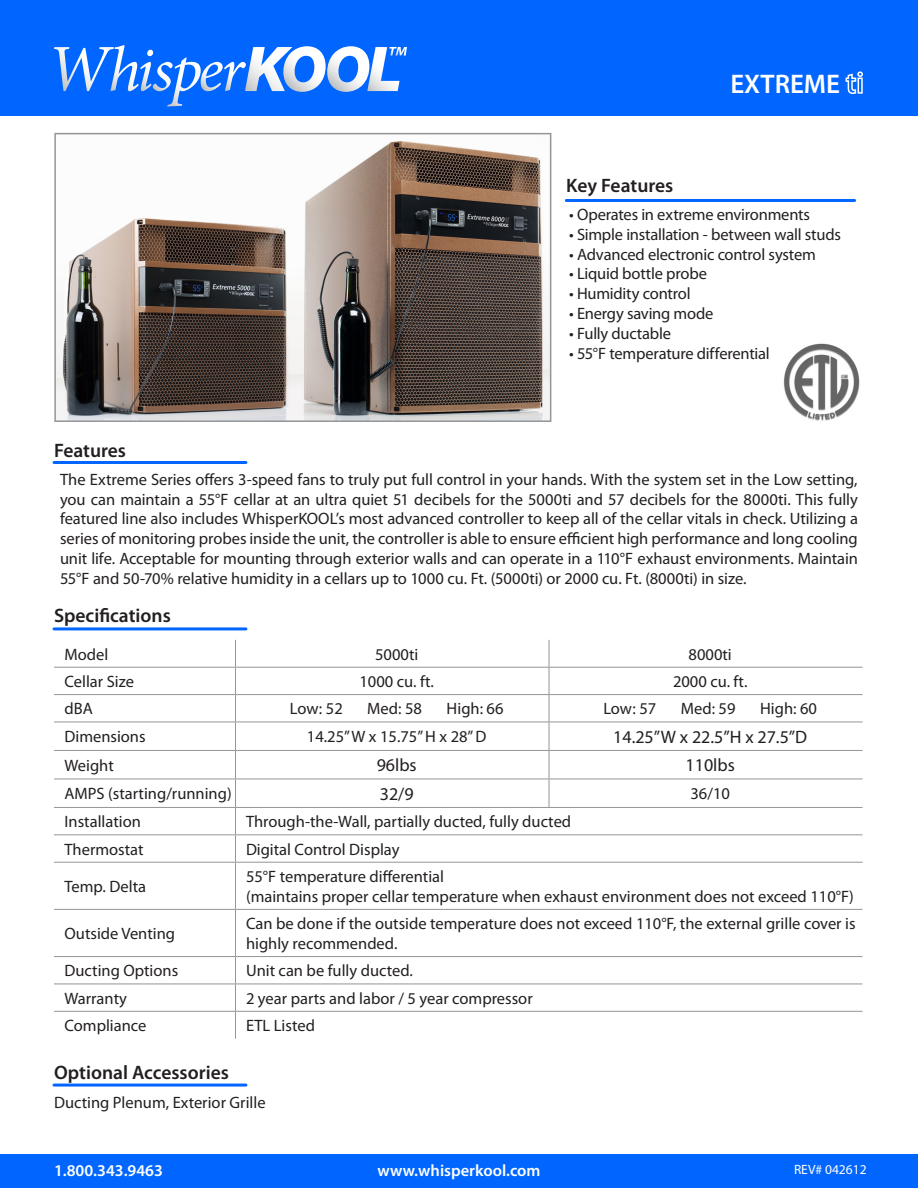
<style>
.page{position:relative;width:918px;height:1188px;background:#fff}
.page>*{position:absolute;margin:0;border:0;box-sizing:border-box;transform-origin:0 0}
.t1{font:600 27px "Myriad Pro";color:#fff}
.t2{font:600 19.5px "Myriad Pro";color:#231f20}
.t3{font:18px "Myriad Pro";color:#231f20}
.t4{font:16.5px/19.8px "Myriad Pro";color:#231f20;text-align:justify}
.t5{font:600 16.5px "Myriad Pro";color:#fff}
.t6{font:13.5px "Myriad Pro";color:#fff}
</style>
<div class="page">
<div style="left:0;top:1154px;width:918px;height:34px;background:#06f"></div>
<div style="left:0;top:0;width:918px;height:116px;background:#06f"></div>
<svg style="left:54px;top:45px;width:353px;height:62px"></svg>
<svg style="left:845px;top:71px;width:18px;height:23px"></svg>
<hr style="left:54px;top:461px;width:192px;height:3px;background:#06f">
<hr style="left:54px;top:627px;width:192px;height:3px;background:#06f">
<hr style="left:54px;top:1084px;width:192px;height:3px;background:#06f">
<hr style="left:54px;top:667px;width:182px;height:1px;background:#939598">
<hr style="left:236px;top:667px;width:313px;height:1px;background:#939598">
<hr style="left:549px;top:667px;width:313px;height:1px;background:#939598">
<hr style="left:54px;top:694px;width:182px;height:1px;background:#939598">
<hr style="left:236px;top:694px;width:313px;height:1px;background:#939598">
<hr style="left:549px;top:694px;width:313px;height:1px;background:#939598">
<hr style="left:54px;top:722px;width:182px;height:1px;background:#939598">
<hr style="left:236px;top:722px;width:313px;height:1px;background:#939598">
<hr style="left:549px;top:722px;width:313px;height:1px;background:#939598">
<hr style="left:54px;top:750px;width:182px;height:1px;background:#939598">
<hr style="left:236px;top:750px;width:313px;height:1px;background:#939598">
<hr style="left:549px;top:750px;width:313px;height:1px;background:#939598">
<hr style="left:54px;top:779px;width:182px;height:1px;background:#939598">
<hr style="left:236px;top:779px;width:313px;height:1px;background:#939598">
<hr style="left:549px;top:779px;width:313px;height:1px;background:#939598">
<svg style="left:549px;top:640px;width:1px;height:167px"></svg>
<hr style="left:54px;top:807px;width:182px;height:1px;background:#939598">
<hr style="left:236px;top:807px;width:313px;height:1px;background:#939598">
<hr style="left:549px;top:807px;width:313px;height:1px;background:#939598">
<hr style="left:54px;top:834px;width:182px;height:1px;background:#939598">
<hr style="left:236px;top:834px;width:313px;height:1px;background:#939598">
<svg style="left:235px;top:640px;width:1px;height:222px"></svg>
<hr style="left:549px;top:834px;width:313px;height:1px;background:#939598">
<hr style="left:54px;top:862px;width:182px;height:1px;background:#939598">
<hr style="left:236px;top:862px;width:313px;height:1px;background:#939598">
<hr style="left:235px;top:863px;width:1px;height:46px;background:#939598">
<hr style="left:549px;top:862px;width:313px;height:1px;background:#939598">
<hr style="left:54px;top:909px;width:182px;height:1px;background:#939598">
<hr style="left:236px;top:909px;width:313px;height:1px;background:#939598">
<hr style="left:235px;top:910px;width:1px;height:46px;background:#939598">
<hr style="left:549px;top:909px;width:313px;height:1px;background:#939598">
<hr style="left:54px;top:956px;width:182px;height:1px;background:#939598">
<hr style="left:236px;top:956px;width:313px;height:1px;background:#939598">
<hr style="left:549px;top:956px;width:313px;height:1px;background:#939598">
<hr style="left:54px;top:984px;width:182px;height:1px;background:#939598">
<hr style="left:236px;top:984px;width:313px;height:1px;background:#939598">
<hr style="left:549px;top:984px;width:313px;height:1px;background:#939598">
<hr style="left:54px;top:1011px;width:182px;height:1px;background:#939598">
<hr style="left:236px;top:1011px;width:313px;height:1px;background:#939598">
<svg style="left:235px;top:957px;width:1px;height:82px"></svg>
<hr style="left:549px;top:1011px;width:313px;height:1px;background:#939598">
<img style="left:57px;top:141px;width:491px;height:278px">
<div style="left:54px;top:133px;width:497px;height:289px;border:2px solid #939598"></div>
<hr style="left:566px;top:199px;width:289px;height:3px;background:#06f">
<img style="left:783px;top:343px;width:77px;height:78px">
<p class="t1" style="left:730px;top:67px;width:111px">EXTREME</p>
<p class="t2" style="left:54px;top:438px;width:74px">Features</p>
<p class="t2" style="left:566px;top:173px;width:109px">Key Features</p>
<p class="t4" style="left:569px;top:204px;width:242px">• Operates in extreme environments</p>
<p class="t4" style="left:569px;top:224px;width:273px">• Simple installation - between wall studs</p>
<p class="t4" style="left:569px;top:244px;width:248px">• Advanced electronic control system</p>
<p class="t4" style="left:569px;top:264px;width:139px">• Liquid bottle probe</p>
<p class="t4" style="left:569px;top:284px;width:123px">• Humidity control</p>
<p class="t4" style="left:569px;top:303px;width:146px">• Energy saving mode</p>
<p class="t4" style="left:569px;top:323px;width:103px">• Fully ductable</p>
<p class="t4" style="left:569px;top:343px;width:202px">• 55°F temperature differential</p>
<p class="t4" style="left:60px;top:469px;width:800px">The Extreme Series offers 3-speed fans to truly put full control in your hands. With the system set in the Low setting, you can maintain a 55°F cellar at an ultra quiet 51 decibels for the 5000ti and 57 decibels for the 8000ti. This fully featured line also includes WhisperKOOL’s most advanced controller to keep all of the cellar vitals in check. Utilizing a series of monitoring probes inside the unit, the controller is able to ensure efficient high performance and long cooling unit life. Acceptable for mounting through exterior walls and can operate in a 110°F exhaust environments. Maintain 55°F and 50-70% relative humidity in a cellars up to 1000 cu. Ft. (5000ti) or 2000 cu. Ft. (8000ti) in size.</p>
<p class="t2" style="left:54px;top:603px;width:118px">Specifications</p>
<p class="t4" style="left:64px;top:644px;width:45px">Model</p>
<p class="t4" style="left:375px;top:644px;width:45px">5000ti</p>
<p class="t4" style="left:689px;top:644px;width:45px">8000ti</p>
<p class="t4" style="left:64px;top:671px;width:71px">Cellar Size</p>
<p class="t4" style="left:360px;top:671px;width:76px">1000 cu. ft.</p>
<p class="t4" style="left:673px;top:671px;width:76px">2000 cu. ft.</p>
<p class="t4" style="left:64px;top:699px;width:30px">dBA</p>
<p class="t4" style="left:290px;top:699px;width:54px">Low: 52</p>
<p class="t4" style="left:367px;top:699px;width:56px">Med: 58</p>
<p class="t4" style="left:447px;top:699px;width:59px">High: 66</p>
<p class="t4" style="left:603px;top:699px;width:54px">Low: 57</p>
<p class="t4" style="left:681px;top:699px;width:56px">Med: 59</p>
<p class="t4" style="left:760px;top:699px;width:59px">High: 60</p>
<p class="t4" style="left:64px;top:727px;width:83px">Dimensions</p>
<p class="t4" style="left:307px;top:727px;width:181px">14.25” W x 15.75” H x 28” D</p>
<p class="t3" style="left:613px;top:726px;width:196px">14.25”W x 22.5”H x 27.5”D</p>
<p class="t4" style="left:64px;top:755px;width:51px">Weight</p>
<p class="t3" style="left:377px;top:754px;width:42px">96lbs</p>
<p class="t3" style="left:686px;top:754px;width:51px">110lbs</p>
<p class="t4" style="left:64px;top:784px;width:169px">AMPS (starting/running)</p>
<p class="t3" style="left:380px;top:783px;width:35px">32/9</p>
<p class="t4" style="left:690px;top:784px;width:41px">36/10</p>
<p class="t4" style="left:64px;top:812px;width:78px">Installation</p>
<p class="t4" style="left:246px;top:812px;width:327px">Through-the-Wall, partially ducted, fully ducted</p>
<p class="t4" style="left:64px;top:839px;width:81px">Thermostat</p>
<p class="t4" style="left:246px;top:839px;width:155px">Digital Control Display</p>
<p class="t4" style="left:64px;top:876px;width:83px">Temp. Delta</p>
<p class="t4" style="left:246px;top:866px;width:200px">55°F temperature differential</p>
<p class="t4" style="left:246px;top:886px;width:609px">(maintains proper cellar temperature when exhaust environment does not exceed 110°F)</p>
<p class="t4" style="left:64px;top:923px;width:112px">Outside Venting</p>
<p class="t4" style="left:246px;top:914px;width:611px">Can be done if the outside temperature does not exceed 110°F, the external grille cover is highly recommended.</p>
<p class="t4" style="left:64px;top:961px;width:115px">Ducting Options</p>
<p class="t4" style="left:246px;top:961px;width:168px">Unit can be fully ducted.</p>
<p class="t4" style="left:64px;top:988px;width:64px">Warranty</p>
<p class="t4" style="left:246px;top:988px;width:288px">2 year parts and labor / 5 year compressor</p>
<p class="t4" style="left:64px;top:1015px;width:84px">Compliance</p>
<p class="t4" style="left:246px;top:1015px;width:70px">ETL Listed</p>
<p class="t2" style="left:54px;top:1060px;width:176px">Optional Accessories</p>
<p class="t4" style="left:54px;top:1092px;width:213px">Ducting Plenum, Exterior Grille</p>
<p class="t5" style="left:54px;top:1160px;width:110px">1.800.343.9463</p>
<p class="t5" style="left:377px;top:1160px;width:165px">www.whisperkool.com</p>
<p class="t6" style="left:794px;top:1161px;width:74px">REV# 042612</p>
</div>
